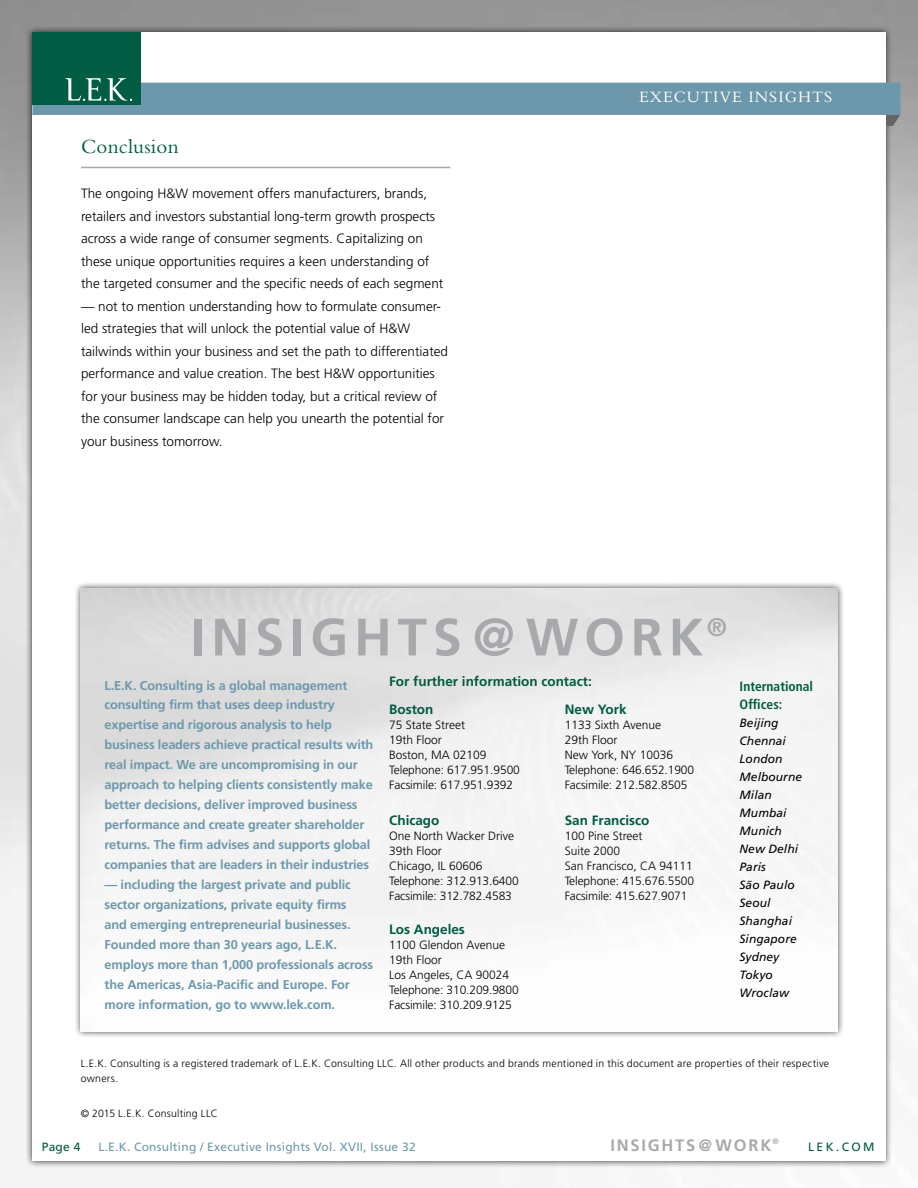
<style>
.page{position:relative;width:918px;height:1188px;background:#fff}
.page>*{position:absolute;margin:0;border:0;box-sizing:border-box;transform-origin:0 0}
.t1{font:700 52.5px "Frutiger";letter-spacing:.11em;color:#a7a9ac}
.t2{font:21px "Bembo Std";color:#005a42}
.t3{font:16.5px "Bembo Std";letter-spacing:.06em;color:#fff}
.t4{font:700 16.5px "Frutiger";letter-spacing:.11em;color:#a7a9ac}
.t5{font:300 13.5px/22.5px "Frutiger";color:#000}
.t6{font:700 13.5px "Frutiger";color:#005a42}
.t7{font:700 13.5px "Frutiger";color:#005c42}
.t8{font:700 condensed 13.5px/18px "Frutiger";color:#005a42}
.t9{font:700 12.75px/20px "Frutiger";letter-spacing:-.01em;color:#6d98ac}
.t10{font:300 12px/15px "Frutiger";letter-spacing:-.005em;color:#000}
.t11{font:italic 12px/18px "Frutiger";letter-spacing:.005em;color:#000}
.t12{font:12px "Frutiger";letter-spacing:.02em;color:#6d98ac}
.t13{font:12px "Frutiger";letter-spacing:.2em;color:#005a42}
.t14{font:300 10.5px/15px "Frutiger";letter-spacing:.02em;color:#000}
.t15{font:700 7.8px "Frutiger";color:#a7a9ac}
</style>
<div class="page">
<div style="left:26px;top:26px;width:867px;height:1141px;background:#000;opacity:.75"></div>
<div style="left:32px;top:32px;width:854px;height:1129px;background:#fff"></div>
<div style="left:32px;top:32px;width:108px;height:73px;background:#005c42"></div>
<svg style="left:32px;top:78px;width:868px;height:48px"></svg>
<div style="left:74px;top:582px;width:770px;height:456px;background:#000;opacity:.75"></div>
<img style="left:81px;top:589px;width:756px;height:443px">
<hr style="left:81px;top:167px;width:369px;height:1px;background:#a7a9ac">
<h2 class="t2" style="left:81px;top:134px;width:99px">CONCLUSION</h2>
<p class="t5" style="left:81px;top:182px;width:364px">The ongoing H&amp;W movement offers manufacturers, brands, retailers and investors substantial long-term growth prospects across a wide range of consumer segments. Capitalizing on these unique opportunities requires a keen understanding of the targeted consumer and the specific needs of each segment</p>
<p class="t5" style="left:81px;top:295px;width:369px">— not to mention understanding how to formulate consumer&shy;led strategies that will unlock the potential value of H&amp;W tailwinds within your business and set the path to differentiated performance and value creation. The best H&amp;W opportunities for your business may be hidden today, but a critical review of the consumer landscape can help you unearth the potential for your business tomorrow.</p>
<p class="t3" style="left:639px;top:87px;width:195px">EXE CUTIVE INSIGHTS</p>
<h1 class="t1" style="left:191px;top:606px;width:538px">insights@WORK<sup>®</sup></h1>
<p class="t9" style="left:105px;top:675px;width:270px">L.E.K. Consulting is a global management consulting firm that uses deep industry expertise and rigorous analysis to help business leaders achieve practical results with real impact. We are uncompromising in our approach to helping clients consistently make better decisions, deliver improved business performance and create greater shareholder returns. The firm advises and supports global companies that are leaders in their industries</p>
<p class="t9" style="left:105px;top:875px;width:270px">— including the largest private and public sector organizations, private equity firms<br>and emerging entrepreneurial businesses.<br>Founded more than 30 years ago, L.E.K. employs more than 1,000 professionals across the Americas, Asia-Pacific and Europe. For more information, go to www.lek.com.</p>
<p class="t7" style="left:389px;top:673px;width:204px">For further information contact:</p>
<p class="t6" style="left:389px;top:702px;width:46px">Boston</p>
<p class="t10" style="left:389px;top:718px;width:132px">75 State Street<br>19th Floor<br>Boston, MA 02109<br>Telephone: 617.951.9500<br>Facsimile: 617.951.9392</p>
<p class="t6" style="left:389px;top:812px;width:52px">Chicago</p>
<p class="t10" style="left:389px;top:828px;width:131px">One North Wacker Drive<br>39th Floor<br>Chicago, IL 60606<br>Telephone: 312.913.6400<br>Facsimile: 312.782.4583</p>
<p class="t6" style="left:389px;top:922px;width:77px">Los Angeles</p>
<p class="t10" style="left:389px;top:938px;width:131px">1100 Glendon Avenue<br>19th Floor<br>Los Angeles, CA 90024<br>Telephone: 310.209.9800<br>Facsimile: 310.209.9125</p>
<p class="t6" style="left:565px;top:702px;width:63px">New York</p>
<p class="t10" style="left:565px;top:718px;width:131px">1133 Sixth Avenue<br>29th Floor<br>New York, NY 10036<br>Telephone: 646.652.1900<br>Facsimile: 212.582.8505</p>
<p class="t6" style="left:565px;top:812px;width:86px">San Francisco</p>
<p class="t10" style="left:565px;top:828px;width:131px">100 Pine Street<br>Suite 2000<br>San Francisco, CA 94111<br>Telephone: 415.676.5500<br>Facsimile: 415.627.9071</p>
<p class="t8" style="left:740px;top:678px;width:75px">International<br>Offices:</p>
<p class="t11" style="left:740px;top:714px;width:64px">Beijing<br>Chennai<br>London<br>Melbourne<br>Milan<br>Mumbai<br>Munich<br>New Delhi<br>Paris<br>São Paulo<br>Seoul<br>Shanghai<br>Singapore<br>Sydney<br>Tokyo<br>Wroclaw</p>
<p class="t14" style="left:81px;top:1055px;width:750px">L.E.K. Consulting is a registered trademark of L.E.K. Consulting LLC. All other products and brands mentioned in this document are properties of their respective owners.</p>
<p class="t14" style="left:81px;top:1106px;width:138px">© 2015 L.E.K. Consulting LLC</p>
<p class="t13" style="left:42px;top:1140px;width:40px">Page 4</p>
<p class="t12" style="left:98px;top:1140px;width:319px">L.E .K. Consulting / Executive Insights Vol. XVII, Issue 32</p>
<p class="t15" style="left:772px;top:1137px;width:8px">®</p>
<p class="t4" style="left:610px;top:1136px;width:163px">insights@WORK</p>
<p class="t13" style="left:808px;top:1140px;width:68px">lek.com</p>
</div>
